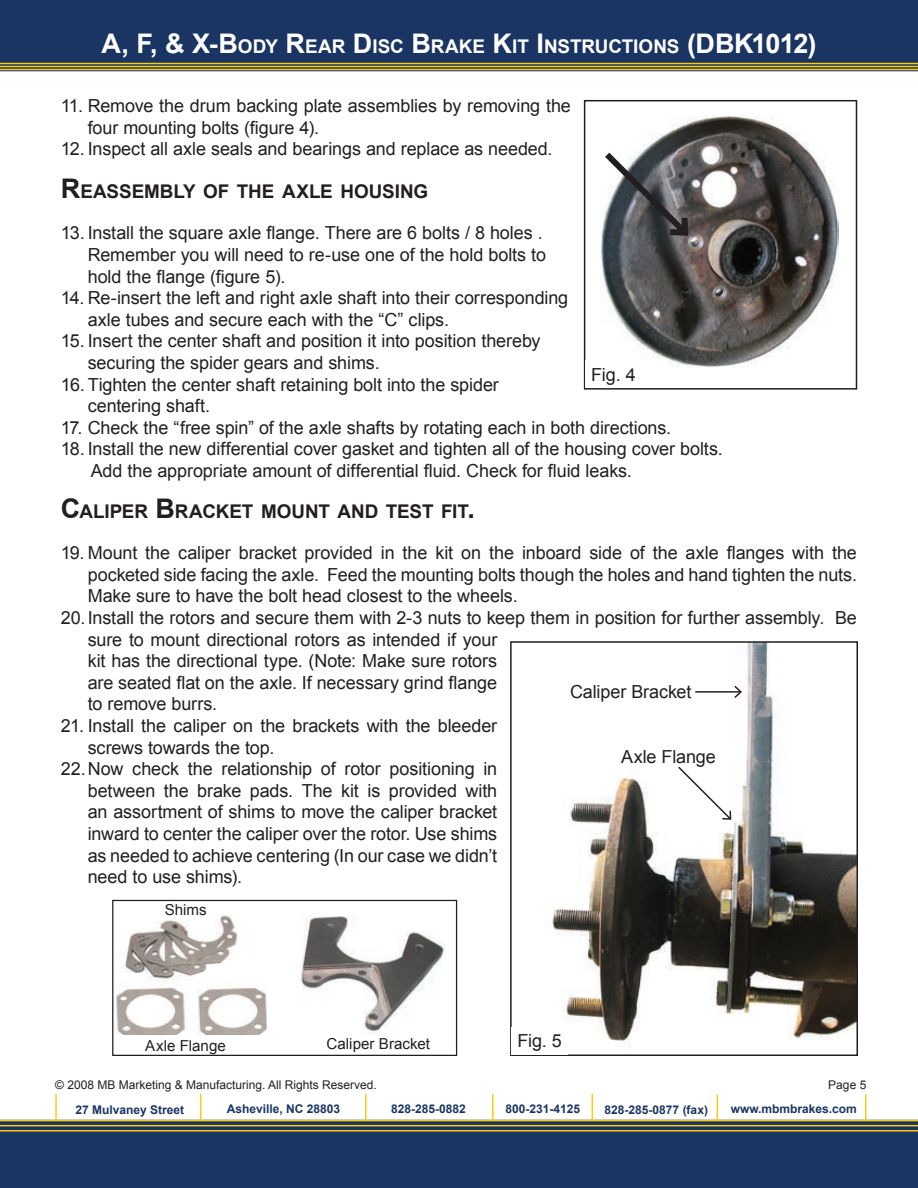
<style>
.page{position:relative;width:918px;height:1188px;background:#fff}
.page>*{position:absolute;margin:0;border:0;box-sizing:border-box;transform-origin:0 0}
.t1{font:700 18.9px "Arial";letter-spacing:-.005em;color:#231f20}
.t2{font:700 18.9px "Arial";letter-spacing:-.005em;color:#fff}
.t3{font:18px/21.6px "Arial";letter-spacing:-.005em;color:#231f20}
.t4{font:15.15px "Arial";color:#231f20}
.t5{font:700 12px "Arial";color:#1a3564}
.t6{font:12px "Arial";color:#231f20}
.s1{font-size:27px}
</style>
<div class="page">
<svg style="left:0;top:0;width:918px;height:71px;background:#1e3861"></svg>
<hr style="left:0;top:63px;width:918px;height:1px;background:#fdcc09">
<hr style="left:0;top:66px;width:918px;height:1px;background:#fdcc09">
<hr style="left:0;top:69px;width:918px;height:1px;background:#fdcc09">
<div style="left:0;top:1121px;width:918px;height:67px;background:#1a3564"></div>
<hr style="left:0;top:1120px;width:918px;height:1px;background:#fdcc09">
<hr style="left:0;top:1125px;width:918px;height:1px;background:#fdcc09">
<hr style="left:0;top:1130px;width:918px;height:2px;background:#fdcc09">
<svg style="left:865px;top:1094px;width:1px;height:26px"></svg>
<hr style="left:365px;top:1094px;width:2px;height:26px;background:#fdcc09">
<svg style="left:592px;top:1094px;width:1px;height:26px"></svg>
<hr style="left:492px;top:1094px;width:2px;height:26px;background:#fdcc09">
<svg style="left:200px;top:1094px;width:1px;height:26px"></svg>
<hr style="left:55px;top:1094px;width:2px;height:26px;background:#fdcc09">
<svg style="left:717px;top:1094px;width:1px;height:26px"></svg>
<img style="left:551px;top:644px;width:304px;height:402px">
<div style="left:510px;top:641px;width:348px;height:415px;border:2px solid #231f20"></div>
<div style="left:512px;top:1027px;width:56px;height:27px;background:#fff"></div>
<svg style="left:677px;top:765px;width:56px;height:56px"></svg>
<hr style="left:695px;top:691px;width:46px;height:2px;background:#231f20">
<svg style="left:733px;top:684px;width:10px;height:16px"></svg>
<img style="left:601px;top:116px;width:237px;height:251px">
<div style="left:584px;top:100px;width:273px;height:290px;border:2px solid #231f20"></div>
<div style="left:585px;top:360px;width:57px;height:28px;background:#fff"></div>
<svg style="left:600px;top:146px;width:94px;height:95px"></svg>
<img style="left:116px;top:914px;width:151px;height:121px">
<img style="left:300px;top:917px;width:144px;height:118px">
<div style="left:253px;top:937px;width:20px;height:27px;background:#fff"></div>
<div style="left:358px;top:904px;width:63px;height:27px;background:#fff"></div>
<div style="left:442px;top:959px;width:11px;height:43px;background:#fff"></div>
<div style="left:112px;top:900px;width:345px;height:156px;border:1px solid #231f20"></div>
<p class="t2" style="left:101px;top:34px;width:717px"><span class="s1">A, F, &amp; X-B</span>ODY <span class="s1">R</span>EAR <span class="s1">D</span> ISC <span class="s1">B</span>RAKE <span class="s1">K</span>IT <span class="s1">I</span> NSTRUCTIONS <span class="s1">(DBK1012)</span></p>
<p class="t3" style="left:88px;top:95px;width:485px;text-indent:-27px">11. Remove the drum backing plate assemblies by removing the four mounting bolts (figure 4).</p>
<p class="t3" style="left:61px;top:138px;width:493px">12. Inspect all axle seals and bearings and replace as needed.</p>
<p class="t1" style="left:61px;top:179px;width:367px"><span class="s1">R</span>EASSEMBLY OF THE AXLE HOUSING</p>
<p class="t3" style="left:88px;top:222px;width:460px;text-indent:-27px">13. Install the square axle flange. There are 6 bolts / 8 holes .<br>Remember you will need to re-use one of the hold bolts to hold the flange (figure 5).</p>
<p class="t3" style="left:88px;top:287px;width:482px;text-indent:-27px">14. Re-insert the left and right axle shaft into their corresponding axle tubes and secure each with the “C” clips.</p>
<p class="t3" style="left:88px;top:330px;width:454px;text-indent:-27px">15. Insert the center shaft and position it into position thereby securing the spider gears and shims.</p>
<p class="t3" style="left:88px;top:374px;width:413px;text-indent:-27px">16. Tighten the center shaft retaining bolt into the spider centering shaft.</p>
<p class="t3" style="left:61px;top:417px;width:612px">17. Check the “free spin” of the axle shafts by rotating each in both directions.</p>
<p class="t3" style="left:91px;top:438px;width:634px;text-indent:-30px">18. Install the new differential cover gasket and tighten all of the housing cover bolts.<br>Add the appropriate amount of differential fluid. Check for fluid leaks.</p>
<p class="t1" style="left:61px;top:499px;width:416px"><span class="s1">C</span>ALIPER <span class="s1">B</span>RACKET MOUNT AND TEST FIT<span class="s1">.</span></p>
<p class="t3" style="left:61px;top:542px;width:798px">19. Mount the caliper bracket provided in the kit on the inboard side of the axle flanges with the</p>
<p class="t3" style="left:88px;top:564px;width:771px">pocketed side facing the axle. Feed the mounting bolts though the holes and hand tighten the nuts.</p>
<p class="t3" style="left:88px;top:585px;width:431px">Make sure to have the bolt head closest to the wheels.</p>
<p class="t3" style="left:61px;top:607px;width:798px">20.Install the rotors and secure them with 2-3 nuts to keep them in position for further assembly. Be</p>
<p class="t3" style="left:88px;top:629px;width:411px">sure to mount directional rotors as intended if your</p>
<p class="t3" style="left:88px;top:650px;width:411px">kit has the directional type. (Note: Make sure rotors</p>
<p class="t3" style="left:88px;top:672px;width:411px">are seated flat on the axle. If necessary grind flange</p>
<p class="t3" style="left:88px;top:693px;width:131px">to remove burrs.</p>
<p class="t3" style="left:61px;top:715px;width:438px">21. Install the caliper on the brackets with the bleeder</p>
<p class="t3" style="left:88px;top:737px;width:188px">screws towards the top.</p>
<p class="t3" style="left:61px;top:758px;width:438px">22.Now check the relationship of rotor positioning in</p>
<p class="t3" style="left:88px;top:780px;width:411px">between the brake pads. The kit is provided with</p>
<p class="t3" style="left:88px;top:801px;width:411px">an assortment of shims to move the caliper bracket</p>
<p class="t3" style="left:88px;top:823px;width:411px">inward to center the caliper over the rotor. Use shims</p>
<p class="t3" style="left:88px;top:845px;width:411px">as needed to achieve centering (In our case we didn’t</p>
<p class="t3" style="left:88px;top:866px;width:156px">need to use shims).</p>
<p class="t3" style="left:591px;top:364px;width:46px">Fig. 4</p>
<p class="t3" style="left:570px;top:681px;width:123px">Caliper Bracket</p>
<p class="t3" style="left:621px;top:746px;width:96px">Axle Flange</p>
<p class="t4" style="left:165px;top:900px;width:44px">Shims</p>
<p class="t4" style="left:145px;top:1035px;width:82px">Axle Flange</p>
<p class="t4" style="left:327px;top:1034px;width:105px">Caliper Bracket</p>
<p class="t3" style="left:518px;top:1030px;width:46px">Fig. 5</p>
<p class="t6" style="left:55px;top:1077px;width:323px">© 2008 MB Marketing &amp; Manufacturing. All Rights Reserved.</p>
<p class="t5" style="left:76px;top:1102px;width:110px">27 Mulvaney Street</p>
<p class="t5" style="left:227px;top:1101px;width:115px">Asheville, NC 28803</p>
<p class="t5" style="left:391px;top:1101px;width:76px">828-285-0882</p>
<p class="t5" style="left:506px;top:1101px;width:76px">800-231-4125</p>
<p class="t5" style="left:605px;top:1102px;width:105px">828-285-0877 (fax)</p>
<p class="t5" style="left:731px;top:1101px;width:128px">www.mbmbrakes.com</p>
<p class="t6" style="left:828px;top:1077px;width:40px">Page 5</p>
</div>
